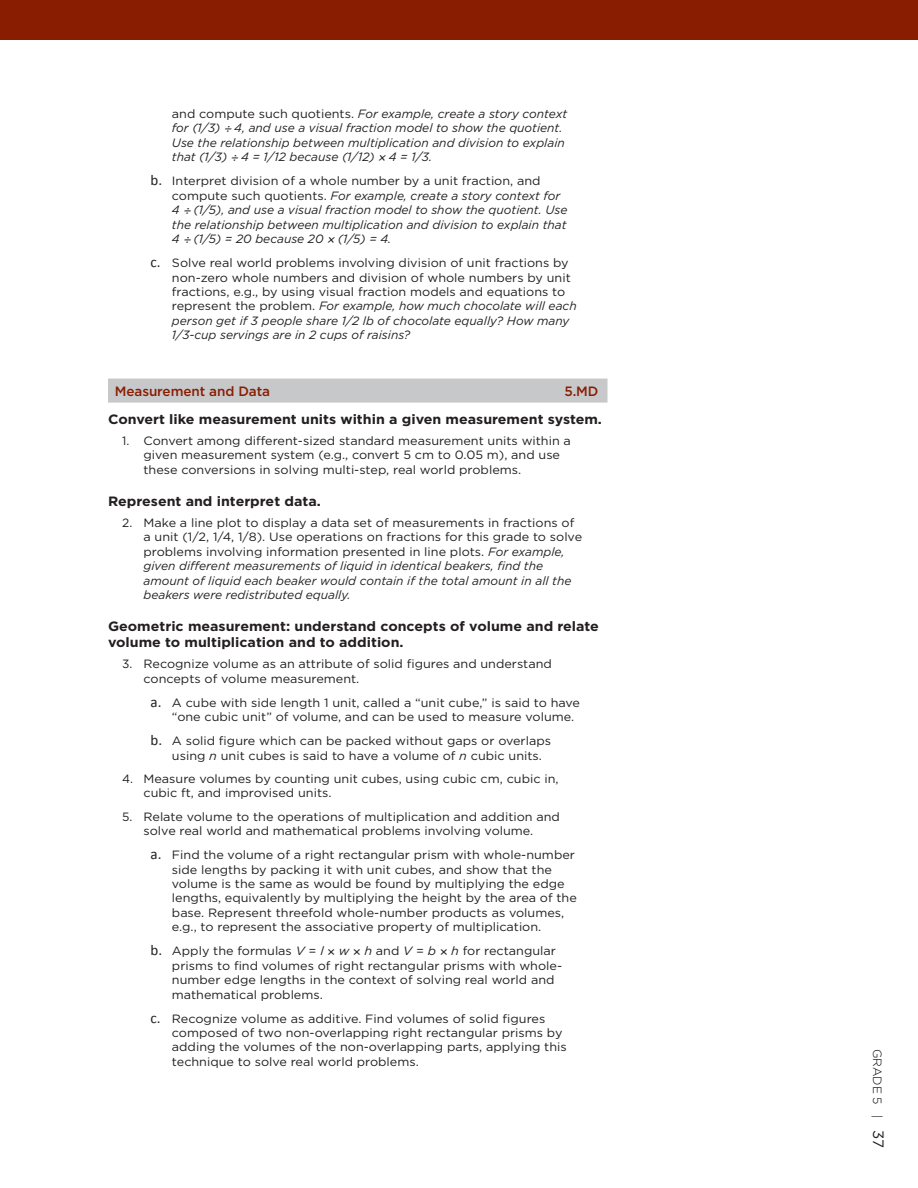
<style>
.page{position:relative;width:918px;height:1188px;background:#fff}
.page>*{position:absolute;margin:0;border:0;box-sizing:border-box;transform-origin:0 0}
.t1{font:700 13.5px/16.2px "Gotham";color:#231f20;scale:1.05 1}
.t2{font:500 13.5px "Gotham";letter-spacing:-.005em;color:#891d02}
.t3{font:12px/14.4px "Gotham";color:#231f20;scale:1.05 1}
.t4{font:12px/14.4px "Gotham";color:#231f20}
.t5{font:italic 12px/14.4px "Gotham";color:#231f20}
.t6{font:300 12px "Gotham";color:#000}
.s1{font-style:normal}
.s2{font-family:"Helvetica"}
.s3{font-family:"Calibri";font-style:normal;font-size:15px}
.s4{font-family:"Calibri";font-size:15px}
.s5{font-style:italic}
.s6{font-weight:400;font-size:15px;color:#231f20}
</style>
<div class="page">
<div style="left:0;top:0;width:918px;height:40px;background:#891d02"></div>
<div style="left:108px;top:379px;width:500px;height:24px;background:#c7c8ca"></div>
<p class="t5" style="left:172px;top:106px;width:397px"><span class="s1">and compute such quotients.</span> For example, create a story context for (1/3) <span class="s2">÷</span> 4, and use a visual fraction model to show the quotient.<br>Use the relationship between multiplication and division to explain that (1/3) <span class="s2">÷</span> 4 = 1/12 because (1/12) <span class="s2">×</span> 4 = 1/3.</p>
<p class="t5" style="left:172px;top:174px;width:397px;text-indent:-21px"><span class="s3">b.</span> <span class="s1">Interpret division of a whole number by a unit fraction, and compute such quotients.</span> For example, create a story context for 4 <span class="s2">÷</span> (1/5), and use a visual fraction model to show the quotient. Use the relationship between multiplication and division to explain that 4 <span class="s2">÷</span> (1/5) = 20 because 20 <span class="s2">×</span> (1/5) = 4.</p>
<p class="t3" style="left:172px;top:255px;width:387px;text-indent:-21px"><span class="s4">c.</span> Solve real world problems involving division of unit fractions by non-zero whole numbers and division of whole numbers by unit fractions, e.g., by using visual fraction models and equations to represent the problem. <span class="s5">For example, how much chocolate will each person get if 3 people share 1/2 lb of chocolate equally? How many 1/3-cup servings are in 2 cups of raisins?</span></p>
<p class="t2" style="left:115px;top:382px;width:157px">Measurement and Data</p>
<p class="t2" style="left:564px;top:382px;width:18px">5.MD</p>
<p class="t1" style="left:108px;top:411px;width:472px">Convert like measurement units within a given measurement system.</p>
<p class="t4" style="left:144px;top:433px;width:429px;text-indent:-21px">1. Convert among different-sized standard measurement units within a given measurement system (e.g., convert 5 cm to 0.05 m), and use these conversions in solving multi-step, real world problems.</p>
<p class="t1" style="left:108px;top:493px;width:204px">Represent and interpret data.</p>
<p class="t4" style="left:144px;top:515px;width:440px;text-indent:-21px">2. Make a line plot to display a data set of measurements in fractions of a unit (1/2, 1/4, 1/8). Use operations on fractions for this grade to solve problems involving information presented in line plots. <span class="s5">For example, given different measurements of liquid in identical beakers, find the amount of liquid each beaker would contain if the total amount in all the beakers were redistributed equally.</span></p>
<p class="t1" style="left:108px;top:618px;width:469px">Geometric measurement: understand concepts of volume and relate volume to multiplication and to addition.</p>
<p class="t4" style="left:144px;top:656px;width:410px;text-indent:-21px">3. Recognize volume as an attribute of solid figures and understand concepts of volume measurement.</p>
<p class="t3" style="left:172px;top:695px;width:390px;text-indent:-21px"><span class="s4">a.</span> A cube with side length 1 unit, called a “unit cube,” is said to have “one cubic unit” of volume, and can be used to measure volume.</p>
<p class="t3" style="left:172px;top:734px;width:363px;text-indent:-21px"><span class="s4">b.</span> A solid figure which can be packed without gaps or overlaps using <span class="s5">n</span> unit cubes is said to have a volume of <span class="s5">n</span> cubic units.</p>
<p class="t4" style="left:144px;top:771px;width:417px;text-indent:-21px">4. Measure volumes by counting unit cubes, using cubic cm, cubic in, cubic ft, and improvised units.</p>
<p class="t4" style="left:122px;top:809px;width:439px;text-align:center">5. Relate volume to the operations of multiplication and addition and solve real world and mathematical problems involving volume.</p>
<p class="t3" style="left:172px;top:848px;width:387px;text-indent:-21px"><span class="s4">a.</span> Find the volume of a right rectangular prism with whole-number side lengths by packing it with unit cubes, and show that the volume is the same as would be found by multiplying the edge lengths, equivalently by multiplying the height by the area of the base. Represent threefold whole-number products as volumes, e.g., to represent the associative property of multiplication.</p>
<p class="t3" style="left:172px;top:944px;width:373px;text-indent:-21px"><span class="s4">b.</span> Apply the formulas <span class="s5">V</span> = <span class="s5">l</span> <span class="s2">×</span> <span class="s5">w</span> <span class="s2">×</span> <span class="s5">h</span> and <span class="s5">V</span> = <span class="s5">b</span> <span class="s2">×</span> <span class="s5">h</span> for rectangular prisms to find volumes of right rectangular prisms with whole&shy;number edge lengths in the context of solving real world and mathematical problems.</p>
<p class="t3" style="left:172px;top:1011px;width:378px;text-indent:-21px"><span class="s4">c.</span> Recognize volume as additive. Find volumes of solid figures composed of two non-overlapping right rectangular prisms by adding the volumes of the non-overlapping parts, applying this technique to solve real world problems.</p>
<p class="t6" style="left:885px;top:1049px;width:100px;rotate:90deg">g rade 5 | <span class="s6">37</span></p>
</div>
